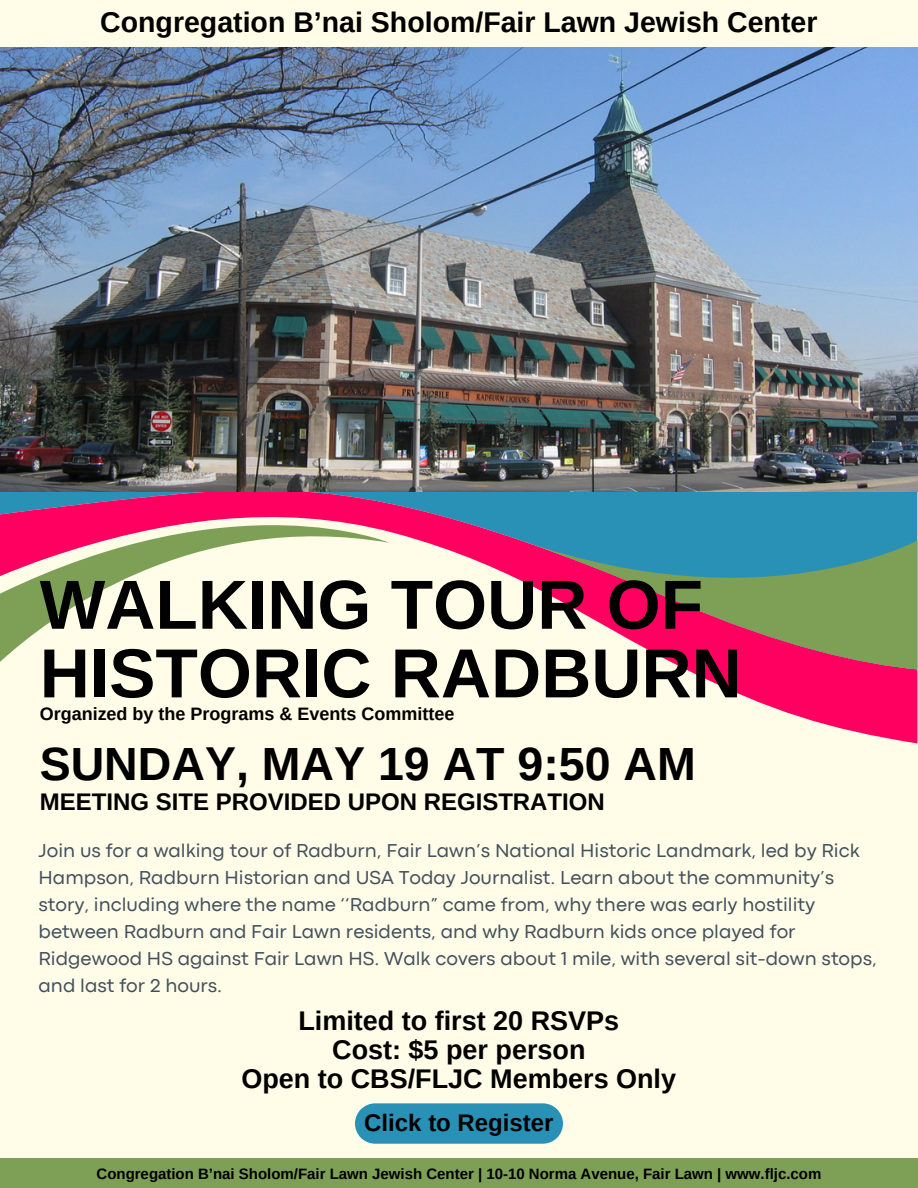
<style>
.page{position:relative;width:918px;height:1188px;background:#fffde8}
.page>*{position:absolute;margin:0;border:0;box-sizing:border-box;transform-origin:0 0}
.t1{font:700 69.45px/68.7px "Arimo";color:#000}
.t2{font:700 46.5px "Arimo";color:#000}
.t3{font:700 28.5px "Arimo";color:#000}
.t4{font:700 27px/29.2px "Arimo";color:#000;text-align:center}
.t5{font:700 24px "Arimo";color:#000}
.t6{font:19.5px/27px "Codec Pro";color:#43505d}
.t7{font:700 18px "Arimo";color:#000}
.t8{font:700 15px "Arimo";color:#000}
</style>
<div class="page">
<svg style="left:390px;top:492px;width:527px;height:251px"></svg>
<svg style="left:0;top:492px;width:390px;height:170px"></svg>
<svg style="left:521px;top:541px;width:396px;height:128px"></svg>
<div style="left:0;top:1159px;width:918px;height:29px;background:#7e9f56"></div>
<svg style="left:355px;top:1103px;width:208px;height:41px;background:#3597b7"></svg>
<img style="left:0;top:47px;width:918px;height:445px">
<h5 class="t3" style="left:100px;top:6px;width:719px">Congregation B’nai Sholom/Fair Lawn Jewish Center</h5>
<h3 class="t1" style="left:40px;top:570px;width:704px">WALKING TOUR OF<br>HISTORIC RADBURN</h3>
<h3 class="t7" style="left:40px;top:704px;width:416px">Organized by the Programs &amp; Events Committee</h3>
<h1 class="t2" style="left:40px;top:738px;width:658px">SUNDAY, MAY 19 AT 9:50 AM</h1>
<h6 class="t5" style="left:40px;top:788px;width:567px">MEETING SITE PROVIDED UPON REGISTRATION</h6>
<p class="t6" style="left:39px;top:838px;width:840px">Join us for a walking tour of Radburn, Fair Lawn’s National Historic Landmark, led by Rick Hampson, Radburn Historian and USA Today Journalist. Learn about the community’s story, including where the name ‘‘Radburn” came from, why there was early hostility between Radburn and Fair Lawn residents, and why Radburn kids once played for Ridgewood HS against Fair Lawn HS. Walk covers about 1 mile, with several sit-down stops, and last for 2 hours.</p>
<h2 class="t4" style="left:241px;top:1006px;width:436px">Limited to first 20 RSVPs<br>Cost: $5 per person<br>Open to CBS/FLJC Members Only</h2>
<h4 class="t5" style="left:364px;top:1109px;width:191px">Click to Register</h4>
<p class="t8" style="left:97px;top:1165px;width:726px">Congregation B’nai Sholom/Fair Lawn Jewish Center | 10-10 Norma Avenue, Fair Lawn | www.fljc.com</p>
</div>
